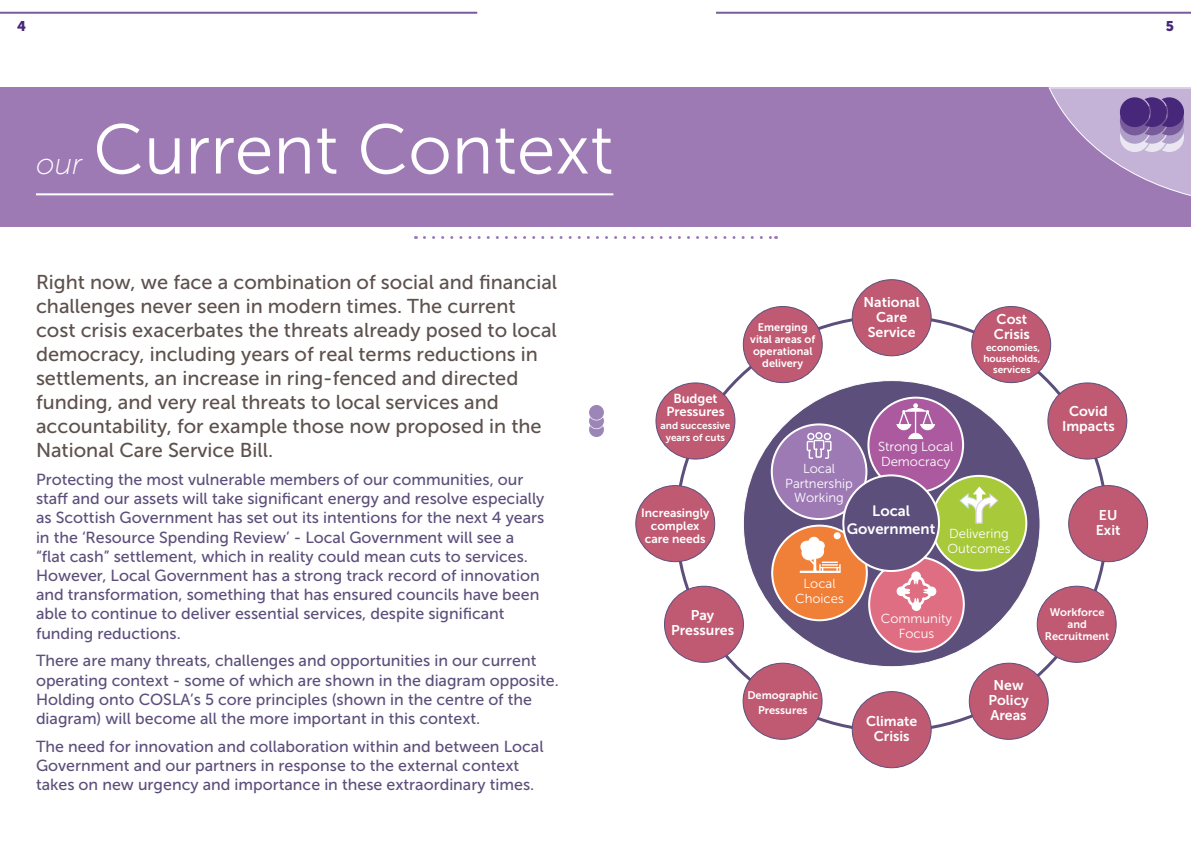
<style>
.page{position:relative;width:1191px;height:842px;background:#fff}
.page>*{position:absolute;margin:0;border:0;box-sizing:border-box;transform-origin:0 0}
.t1{font:70px "Museo Sans 300";color:#fff}
.t2{font:italic 30px "Museo Sans 100";color:#fff}
.t3{font:20px/24px "Museo Sans 500";color:#5d514d}
.t4{font:16px/19.2px "Museo Sans 500";color:#5c4f7b}
.t5{font:14.9px/17.9px "Museo Sans 700";color:#fff;text-align:center}
.t6{font:14.1px/15.1px "Museo Sans 700";color:#fff;text-align:center}
.t7{font:14px "Museo Sans 900";color:#472779}
.t8{font:13.1px/15.1px "Museo Sans 300";color:#fff;text-align:center}
.t9{font:13px/13.1px "Museo Sans 700";color:#fff;text-align:center}
.t10{font:12px/13px "Museo Sans 700";color:#fff;text-align:center}
.t11{font:11.1px/15.1px "Museo Sans 700";color:#fff;text-align:center}
.t12{font:11px/12px "Museo Sans 700";color:#fff;text-align:center}
.t13{font:10.1px/12.1px "Museo Sans 700";color:#fff;text-align:center}
.t14{font:10px/11px "Museo Sans 700";color:#fff;text-align:center}
</style>
<div class="page">
<hr style="left:0;top:12px;width:477px;height:2px;background:#785b9a">
<hr style="left:716px;top:12px;width:475px;height:2px;background:#785b9a">
<div style="left:589px;top:405px;width:15px;height:15px;background:#9c86b7;border-radius:50%"></div>
<svg style="left:589px;top:417px;width:15px;height:20px"></svg>
<div style="left:0;top:87px;width:1191px;height:140px;background:#9e7ab5"></div>
<hr style="left:36px;top:193px;width:577px;height:2px;background:#fff">
<svg style="left:1048px;top:87px;width:143px;height:109px"></svg>
<svg style="left:424px;top:236px;width:352px;height:3px"></svg>
<div style="left:743px;top:381px;width:297px;height:286px;background:#5c4f7b;border-radius:50%"></div>
<div style="left:971px;top:306px;width:79px;height:77px;background:#c05a72;border-radius:50%"></div>
<div style="left:971px;top:306px;width:80px;height:77px;border:1px solid #5c4f7b;border-radius:50%"></div>
<div style="left:664px;top:586px;width:79px;height:76px;background:#c05a72;border-radius:50%"></div>
<div style="left:664px;top:586px;width:80px;height:77px;border:1px solid #5c4f7b;border-radius:50%"></div>
<div style="left:743px;top:663px;width:79px;height:76px;background:#c05a72;border-radius:50%"></div>
<div style="left:742px;top:663px;width:80px;height:77px;border:1px solid #5c4f7b;border-radius:50%"></div>
<div style="left:1048px;top:383px;width:78px;height:76px;background:#c05a72;border-radius:50%"></div>
<div style="left:1047px;top:382px;width:80px;height:77px;border:1px solid #5c4f7b;border-radius:50%"></div>
<div style="left:969px;top:663px;width:79px;height:76px;background:#c05a72;border-radius:50%"></div>
<div style="left:969px;top:663px;width:79px;height:77px;border:1px solid #5c4f7b;border-radius:50%"></div>
<div style="left:1068px;top:486px;width:79px;height:76px;background:#c05a72;border-radius:50%"></div>
<div style="left:1068px;top:485px;width:80px;height:77px;border:1px solid #5c4f7b;border-radius:50%"></div>
<div style="left:852px;top:692px;width:79px;height:76px;background:#c05a72;border-radius:50%"></div>
<div style="left:851px;top:691px;width:80px;height:77px;border:1px solid #5c4f7b;border-radius:50%"></div>
<div style="left:656px;top:383px;width:79px;height:76px;background:#c05a72;border-radius:50%"></div>
<div style="left:655px;top:382px;width:80px;height:77px;border:1px solid #5c4f7b;border-radius:50%"></div>
<div style="left:852px;top:280px;width:79px;height:76px;background:#c05a72;border-radius:50%"></div>
<div style="left:851px;top:279px;width:80px;height:77px;border:1px solid #5c4f7b;border-radius:50%"></div>
<div style="left:636px;top:486px;width:78px;height:76px;background:#c05a72;border-radius:50%"></div>
<div style="left:635px;top:485px;width:80px;height:77px;border:1px solid #5c4f7b;border-radius:50%"></div>
<div style="left:868px;top:398px;width:95px;height:94px;background:#ab5a9f;border-radius:50%"></div>
<div style="left:867px;top:397px;width:97px;height:96px;border:2px solid #fff;border-radius:50%"></div>
<svg style="left:896px;top:403px;width:39px;height:36px"></svg>
<div style="left:931px;top:476px;width:95px;height:94px;background:#a8c93a;border-radius:50%"></div>
<div style="left:930px;top:475px;width:97px;height:96px;border:2px solid #fff;border-radius:50%"></div>
<svg style="left:959px;top:486px;width:40px;height:38px"></svg>
<div style="left:772px;top:526px;width:95px;height:94px;background:#f07f38;border-radius:50%"></div>
<div style="left:771px;top:525px;width:97px;height:96px;border:2px solid #fff;border-radius:50%"></div>
<svg style="left:800px;top:532px;width:40px;height:41px"></svg>
<div style="left:869px;top:557px;width:94px;height:95px;background:#e06e82;border-radius:50%"></div>
<div style="left:868px;top:556px;width:96px;height:97px;border:2px solid #fff;border-radius:50%"></div>
<div style="left:911px;top:572px;width:9px;height:9px;background:#fff;border-radius:50%"></div>
<div style="left:911px;top:571px;width:10px;height:10px;border:1px solid #fff;border-radius:50%"></div>
<div style="left:927px;top:587px;width:9px;height:9px;background:#fff;border-radius:50%"></div>
<div style="left:926px;top:587px;width:10px;height:9px;border:1px solid #fff;border-radius:50%"></div>
<div style="left:912px;top:602px;width:9px;height:9px;background:#fff;border-radius:50%"></div>
<div style="left:911px;top:601px;width:10px;height:10px;border:1px solid #fff;border-radius:50%"></div>
<svg style="left:902px;top:576px;width:29px;height:30px"></svg>
<div style="left:897px;top:587px;width:9px;height:9px;background:#fff;border-radius:50%"></div>
<div style="left:896px;top:586px;width:10px;height:10px;border:1px solid #fff;border-radius:50%"></div>
<div style="left:771px;top:424px;width:95px;height:95px;background:#9e7ab5;border-radius:50%"></div>
<div style="left:770px;top:423px;width:97px;height:97px;border:2px solid #fff;border-radius:50%"></div>
<svg style="left:806px;top:432px;width:26px;height:27px"></svg>
<div style="left:843px;top:475px;width:96px;height:96px;background:#5c4f7b;border-radius:50%"></div>
<div style="left:842px;top:474px;width:98px;height:98px;border:2px solid #fff;border-radius:50%"></div>
<div style="left:1037px;top:586px;width:79px;height:76px;background:#c05a72;border-radius:50%"></div>
<div style="left:1036px;top:586px;width:80px;height:77px;border:1px solid #5c4f7b;border-radius:50%"></div>
<div style="left:743px;top:306px;width:79px;height:77px;background:#c05a72;border-radius:50%"></div>
<div style="left:743px;top:306px;width:79px;height:77px;border:1px solid #5c4f7b;border-radius:50%"></div>
<p class="t7" style="left:17px;top:18px;width:11px">4</p>
<p class="t7" style="left:1165px;top:18px;width:10px">5</p>
<h2 class="t2" style="left:36px;top:147px;width:48px">our</h2>
<h1 class="t1" style="left:93px;top:112px;width:522px">Current Context</h1>
<p class="t3" style="left:36px;top:270px;width:523px">Right now, we face a combination of social and financial challenges never seen in modern times. The current cost crisis exacerbates the threats already posed to local democracy, including years of real terms reductions in settlements, an increase in ring-fenced and directed funding, and very real threats to local services and accountability, for example those now proposed in the National Care Service Bill.</p>
<p class="t4" style="left:36px;top:470px;width:510px">Protecting the most vulnerable members of our communities, our staff and our assets will take significant energy and resolve especially as Scottish Government has set out its intentions for the next 4 years in the ‘Resource Spending Review’ - Local Government will see a “flat cash” settlement, which in reality could mean cuts to services.<br>However, Local Government has a strong track record of innovation and transformation, something that has ensured councils have been able to continue to deliver essential services, despite significant funding reductions.</p>
<p class="t4" style="left:36px;top:651px;width:524px">There are many threats, challenges and opportunities in our current operating context - some of which are shown in the diagram opposite.<br>Holding onto COSLA’s 5 core principles (shown in the centre of the diagram) will become all the more important in this context.</p>
<p class="t4" style="left:36px;top:737px;width:509px">The need for innovation and collaboration within and between Local<br>Government and our partners in response to the external context takes on new urgency and importance in these extraordinary times.</p>
<p class="t9" style="left:666px;top:392px;width:60px">Budget<br>Pressures</p>
<p class="t13" style="left:660px;top:419px;width:71px">and successive years of cuts</p>
<p class="t10" style="left:641px;top:506px;width:70px">Increasingly complex care needs</p>
<p class="t6" style="left:671px;top:607px;width:64px">Pay<br>Pressures</p>
<p class="t12" style="left:750px;top:321px;width:66px">Emerging vital areas of operational delivery</p>
<p class="t6" style="left:863px;top:294px;width:58px">National<br>Care<br>Service</p>
<p class="t6" style="left:994px;top:311px;width:37px;text-align:left">Cost<br>Crisis</p>
<p class="t14" style="left:983px;top:342px;width:59px">economies, households, services</p>
<p class="t8" style="left:878px;top:439px;width:77px;text-align:left">Strong Local<br>Democracy</p>
<p class="t8" style="left:785px;top:462px;width:69px;line-height:14.1px">Local<br>Partnership<br>Working</p>
<p class="t5" style="left:847px;top:501px;width:90px">Local<br>Government</p>
<p class="t8" style="left:947px;top:526px;width:65px;text-align:left">Delivering<br>Outcomes</p>
<p class="t8" style="left:795px;top:576px;width:50px">Local<br>Choices</p>
<p class="t6" style="left:1062px;top:403px;width:54px">Covid<br>Impacts</p>
<p class="t6" style="left:1095px;top:507px;width:26px;text-align:left">EU<br>Exit</p>
<p class="t8" style="left:881px;top:611px;width:72px">Community<br>Focus</p>
<p class="t12" style="left:1045px;top:606px;width:66px">Workforce and<br>Recruitment</p>
<p class="t11" style="left:747px;top:688px;width:72px">Demographic<br>Pressures</p>
<p class="t6" style="left:866px;top:713px;width:53px">Climate<br>Crisis</p>
<p class="t6" style="left:988px;top:678px;width:42px">New<br>Policy<br>Areas</p>
</div>
